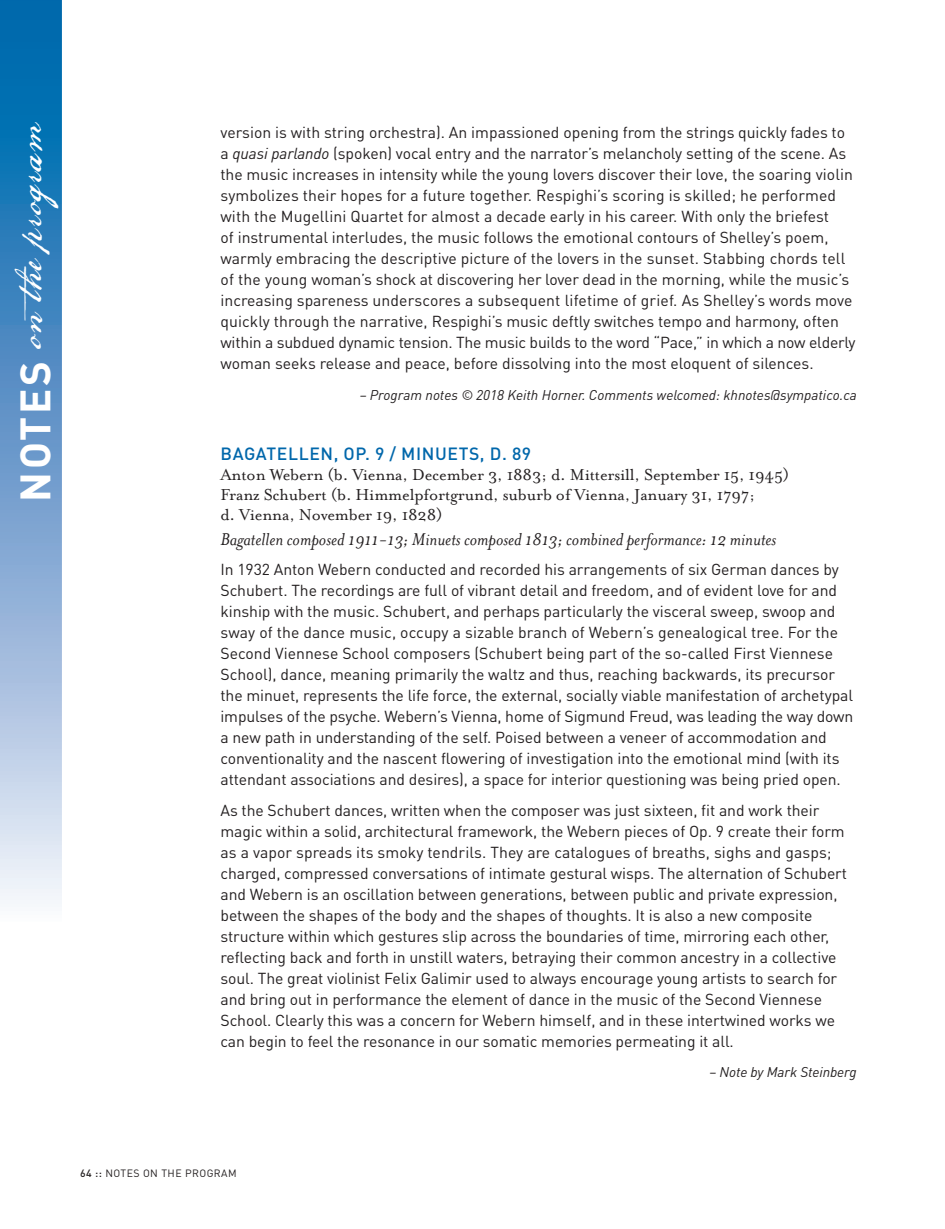
<style>
.page{position:relative;width:945px;height:1229px;background:#fff}
.page>*{position:absolute;margin:0;border:0;box-sizing:border-box;transform-origin:0 0}
.t1{font:42px "P22 Declaration Script";color:#fff}
.t2{font:italic 19.6px "Mrs Eaves";color:#231f20}
.t3{font:18.2px/20.1px "Mrs Eaves Roman";letter-spacing:-.01em;color:#231f20}
.t4{font:500 17.5px "DINOT";letter-spacing:.035em;color:#0067ab}
.t5{font:15.75px/21px "DINOT";letter-spacing:-.005em;color:#231f20}
.t6{font:italic 14px "DINOT";color:#231f20}
.t7{font:10.5px "DINOT";letter-spacing:.04em;color:#231f20}
.s1{font-family:"DINOT";font-weight:700}
.s2{font-style:italic}
.s3{font-weight:500}
</style>
<div class="page">
<svg style="left:0;top:0;width:62px;height:904px;background:#6a9fcd"></svg>
<h1 class="t1" style="left:8px;top:502px;width:381px;rotate:-90deg"><span class="s1">NOTES</span> on the program</h1>
<p class="t5" style="left:220px;top:124px;width:637px">version is with string orchestra). An impassioned opening from the strings quickly fades to a <span class="s2">quasi parlando</span> (spoken) vocal entry and the narrator’s melancholy setting of the scene. As the music increases in intensity while the young lovers discover their love, the soaring violin symbolizes their hopes for a future together. Respighi’s scoring is skilled; he performed with the Mugellini Quartet for almost a decade early in his career. With only the briefest<br>of instrumental interludes, the music follows the emotional contours of Shelley’s poem, warmly embracing the descriptive picture of the lovers in the sunset. Stabbing chords tell of the young woman’s shock at discovering her lover dead in the morning, while the music’s increasing spareness underscores a subsequent lifetime of grief. As Shelley’s words move quickly through the narrative, Respighi’s music deftly switches tempo and harmony, often within a subdued dynamic tension. The music builds to the word “Pace,” in which a now elderly woman seeks release and peace, before dissolving into the most eloquent of silences.</p>
<p class="t6" style="left:360px;top:390px;width:499px">– Program notes © 2018 Keith Horner. Comments welcomed: khnotes@sympatico.ca</p>
<p class="t4" style="left:221px;top:447px;width:312px">BAGATELLEN, OP. 9 / MINUETS, D. 89</p>
<p class="t3" style="left:220px;top:463px;width:570px">Anton Webern (b. Vienna, December 3, 1883; d. Mittersill, September 15, 1945)<br>Franz Schubert (b. Himmelpfortgrund, suburb of Vienna, January 31, 1797;<br>d. Vienna, November 19, 1828)</p>
<p class="t2" style="left:220px;top:526px;width:557px">Bagatellen composed 1911-13; Minuets composed 1813; combined performance: 12 minutes</p>
<p class="t5" style="left:220px;top:560px;width:634px">In 1932 Anton Webern conducted and recorded his arrangements of six German dances by Schubert. The recordings are full of vibrant detail and freedom, and of evident love for and kinship with the music. Schubert, and perhaps particularly the visceral sweep, swoop and sway of the dance music, occupy a sizable branch of Webern’s genealogical tree. For the Second Viennese School composers (Schubert being part of the so-called First Viennese School), dance, meaning primarily the waltz and thus, reaching backwards, its precursor the minuet, represents the life force, the external, socially viable manifestation of archetypal impulses of the psyche. Webern’s Vienna, home of Sigmund Freud, was leading the way down a new path in understanding of the self. Poised between a veneer of accommodation and conventionality and the nascent flowering of investigation into the emotional mind (with its attendant associations and desires), a space for interior questioning was being pried open.</p>
<p class="t5" style="left:220px;top:801px;width:628px">As the Schubert dances, written when the composer was just sixteen, fit and work their magic within a solid, architectural framework, the Webern pieces of Op. 9 create their form as a vapor spreads its smoky tendrils. They are catalogues of breaths, sighs and gasps; charged, compressed conversations of intimate gestural wisps. The alternation of Schubert and Webern is an oscillation between generations, between public and private expression, between the shapes of the body and the shapes of thoughts. It is also a new composite structure within which gestures slip across the boundaries of time, mirroring each other, reflecting back and forth in unstill waters, betraying their common ancestry in a collective soul. The great violinist Felix Galimir used to always encourage young artists to search for and bring out in performance the element of dance in the music of the Second Viennese School. Clearly this was a concern for Webern himself, and in these intertwined works we can begin to feel the resonance in our somatic memories permeating it all.</p>
<p class="t6" style="left:709px;top:1067px;width:149px">– Note by Mark Steinberg</p>
<p class="t7" style="left:80px;top:1169px;width:158px"><span class="s3">64 ::</span> NOTES ON THE PROGRAM</p>
</div>
